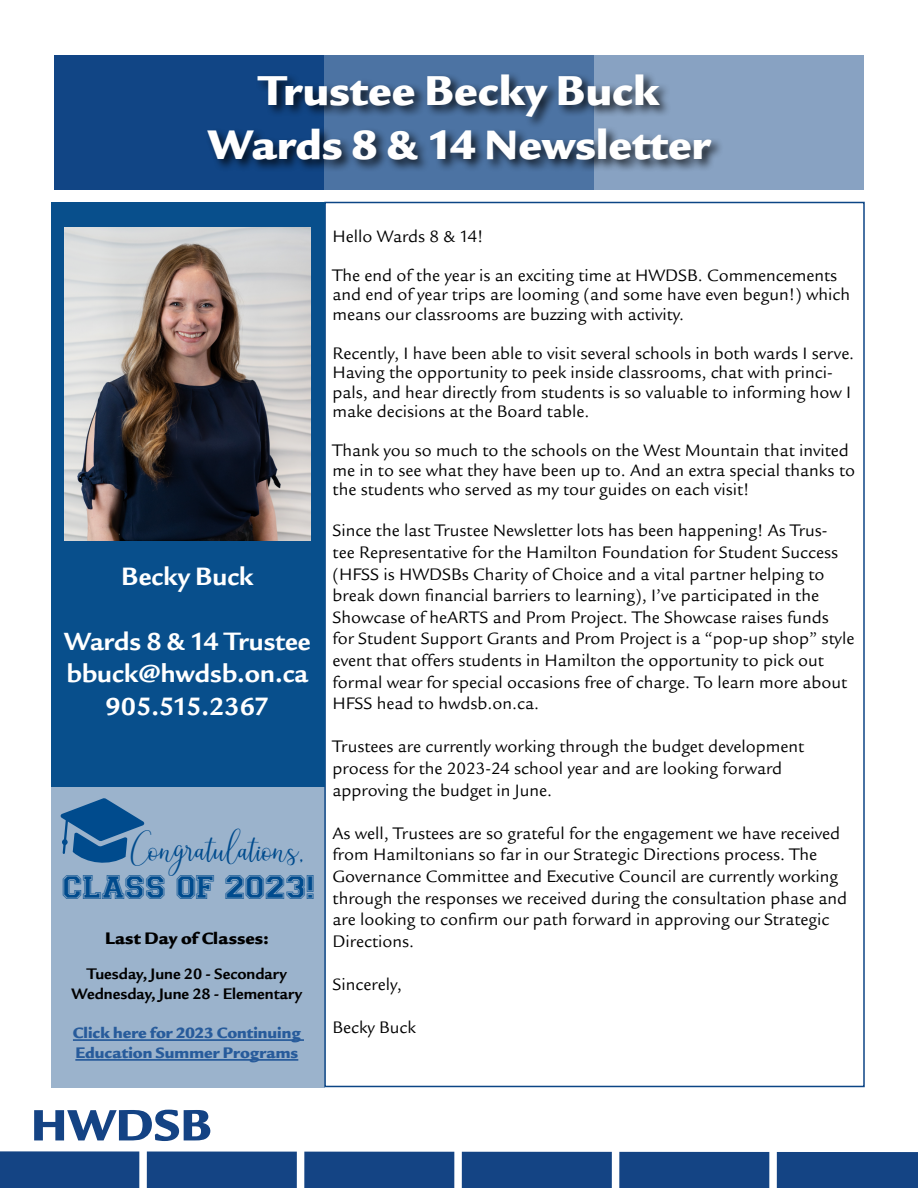
<style>
.page{position:relative;width:918px;height:1188px;background:#fff}
.page>*{position:absolute;margin:0;border:0;box-sizing:border-box;transform-origin:0 0}
.t1{font:45px/54px "Legacy San ITC Ultr";color:#fff;text-align:center}
.t2{font:34.2px "Varsity";color:#004b8d}
.t3{font:34.05px "Brittensy";color:#004b8d}
.t4{font:700 27.15px/32.5px "Legacy San ITC";color:#fff;text-align:center}
.t5{font:18px/21.6px "Legacy San ITC";color:#000}
.t6{font:18px "Legacy San ITC Ultr";color:#000}
.t7{font:700 16.5px/19.8px "Legacy San ITC";color:#000;text-align:center}
.t8{font:16.5px/19.8px "Legacy San ITC Ultr";color:#275b9b}
</style>
<div class="page">
<svg style="left:34px;top:1110px;width:175px;height:11px"></svg>
<svg style="left:0;top:1121px;width:918px;height:67px;fill:#144484"></svg>
<div style="left:55px;top:55px;width:269px;height:135px;background:#114585"></div>
<div style="left:324px;top:55px;width:270px;height:135px;background:#4c73a3"></div>
<div style="left:594px;top:55px;width:269px;height:135px;background:#88a2c2"></div>
<div style="left:205px;top:71px;width:519px;height:101px;background:#000;opacity:.75"></div>
<div style="left:51px;top:202px;width:273px;height:584px;background:#084f8c"></div>
<div style="left:51px;top:787px;width:273px;height:300px;background:#9bb3cc"></div>
<img style="left:65px;top:228px;width:246px;height:313px">
<svg style="left:60px;top:798px;width:85px;height:65px"></svg>
<hr style="left:73px;top:1039px;width:231px;height:2px;background:#275b9b">
<hr style="left:75px;top:1059px;width:223px;height:2px;background:#275b9b">
<h1 class="t1" style="left:207px;top:64px;width:505px">Trustee Becky Buck<br>Wards 8 &amp; 14 Newsletter</h1>
<h3 class="t4" style="left:121px;top:560px;width:134px">Becky Buck</h3>
<h3 class="t4" style="left:64px;top:625px;width:248px">Wards 8 &amp; 14 Trustee bbuck@hwdsb.on.ca<br>905.515.2367</h3>
<h3 class="t3" style="left:131px;top:828px;width:174px">Congratulations,</h3>
<h2 class="t2" style="left:62px;top:866px;width:254px">CLASS OF 2023!</h2>
<p class="t6" style="left:105px;top:928px;width:165px">Last Day of Classes:</p>
<p class="t7" style="left:72px;top:964px;width:232px">Tuesday, June 20 - Secondary<br>Wednesday, June 28 - Elementary</p>
<p class="t8" style="left:73px;top:1023px;width:229px">Click here for 2023 Continuing<br>Education Summer Programs</p>
<p class="t5" style="left:333px;top:217px;width:506px;line-height:39px">Hello Wards 8 &amp; 14!<br>The end of the year is an exciting time at HWDSB. Commencements</p>
<p class="t5" style="left:333px;top:285px;width:519px;line-height:19.5px">and end of year trips are looming (and some have even begun!) which means our classrooms are buzzing with activity.</p>
<p class="t5" style="left:333px;top:344px;width:523px;line-height:19.5px">Recently, I have been able to visit several schools in both wards I serve.<br>Having the opportunity to peek inside classrooms, chat with princi&shy;pals, and hear directly from students is so valuable to informing how I make decisions at the Board table.</p>
<p class="t5" style="left:333px;top:441px;width:524px;line-height:19.5px">Thank you so much to the schools on the West Mountain that invited me in to see what they have been up to. And an extra special thanks to the students who served as my tour guides on each visit!</p>
<p class="t5" style="left:333px;top:520px;width:524px">Since the last Trustee Newsletter lots has been happening! As Trus-<br>tee Representative for the Hamilton Foundation for Student Success (HFSS is HWDSBs Charity of Choice and a vital partner helping to break down financial barriers to learning), I’ve participated in the Showcase of heARTS and Prom Project. The Showcase raises funds for Student Support Grants and Prom Project is a “pop-up shop” style event that offers students in Hamilton the opportunity to pick out formal wear for special occasions free of charge. To learn more about HFSS head to hwdsb.on.ca.</p>
<p class="t5" style="left:333px;top:736px;width:473px">Trustees are currently working through the budget development process for the 2023-24 school year and are looking forward approving the budget in June.</p>
<p class="t5" style="left:333px;top:823px;width:516px">As well, Trustees are so grateful for the engagement we have received from Hamiltonians so far in our Strategic Directions process. The Governance Committee and Executive Council are currently working through the responses we received during the consultation phase and are looking to confirm our path forward in approving our Strategic Directions.</p>
<p class="t5" style="left:333px;top:974px;width:71px">Sincerely,</p>
<p class="t5" style="left:333px;top:1017px;width:85px">Becky Buck</p>
</div>
